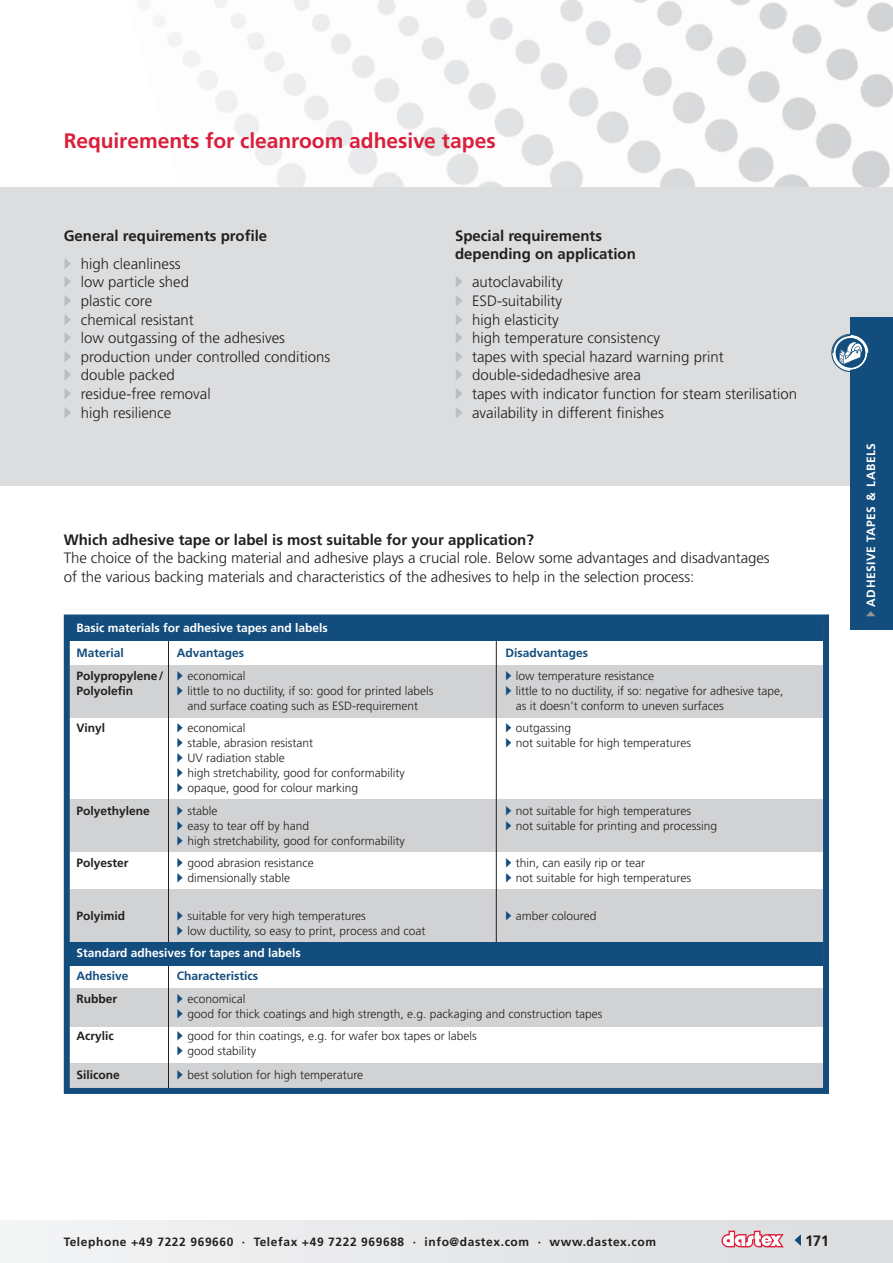
<style>
.page{position:relative;width:893px;height:1263px;background:#fff}
.page>*{position:absolute;margin:0;border:0;box-sizing:border-box;transform-origin:0 0}
.t1{font:700 21px "Frutiger LT Std";letter-spacing:-.005em;color:#da1f3d}
.t2{font:300 15px/18.6px "Frutiger LT Std";color:#231f20}
.t3{font:700 15px/27.9px "Frutiger LT Std";color:#231f20}
.t4{font:300 12px/15px "Frutiger LT Std";color:#231f20}
.t5{font:700 12px "Frutiger LT Std";color:#231f20}
.t6{font:700 12px "Frutiger LT Std";letter-spacing:.05em;color:#231f20}
.t7{font:700 12px "Frutiger LT Std";color:#134d7e}
.t8{font:700 12px "Frutiger LT Std";color:#fff}
.t9{font:700 12px "Frutiger LT Std";letter-spacing:.04em;color:#fff}
.s1{color:#bcbdc0}
.s2{font-weight:300}
.s3{color:#134d7e}
.s4{font-weight:700;color:#fff}
.s5{color:#939598}
</style>
<div class="page">
<div style="left:0;top:1220px;width:893px;height:43px;background:#e8e9ea"></div>
<svg style="left:721px;top:1230px;width:63px;height:17px"></svg>
<svg style="left:794px;top:1234px;width:7px;height:12px"></svg>
<div style="left:0;top:187px;width:893px;height:298px;background:#dcdddf"></div>
<img style="left:345px;top:0;width:100px;height:54px">
<img style="left:466px;top:0;width:58px;height:133px">
<img style="left:254px;top:36px;width:129px;height:94px">
<img style="left:510px;top:0;width:109px;height:87px">
<img style="left:619px;top:0;width:81px;height:124px">
<img style="left:369px;top:54px;width:128px;height:79px">
<img style="left:674px;top:0;width:109px;height:90px">
<img style="left:783px;top:0;width:55px;height:140px">
<img style="left:235px;top:130px;width:161px;height:57px">
<img style="left:534px;top:57px;width:129px;height:80px">
<img style="left:838px;top:0;width:55px;height:140px">
<img style="left:360px;top:133px;width:202px;height:54px">
<img style="left:700px;top:61px;width:128px;height:79px">
<img style="left:538px;top:137px;width:189px;height:50px">
<img style="left:715px;top:140px;width:175px;height:47px">
<div style="left:69px;top:665px;width:754px;height:52px;background:#d1d2d4"></div>
<div style="left:69px;top:799px;width:754px;height:52px;background:#d1d2d4"></div>
<div style="left:69px;top:988px;width:754px;height:38px;background:#d1d2d4"></div>
<div style="left:69px;top:1063px;width:754px;height:26px;background:#d1d2d4"></div>
<div style="left:69px;top:890px;width:754px;height:67px;background:#d1d2d4"></div>
<hr style="left:168px;top:641px;width:1px;height:448px;background:#231f20">
<hr style="left:496px;top:641px;width:1px;height:316px;background:#231f20">
<div style="left:69px;top:620px;width:754px;height:21px;background:#134d7e"></div>
<div style="left:69px;top:942px;width:754px;height:23px;background:#134d7e"></div>
<div style="left:64px;top:614px;width:765px;height:480px;border:6px solid #134d7e"></div>
<div style="left:850px;top:317px;width:43px;height:312px;background:#134d7e"></div>
<svg style="left:831px;top:334px;width:38px;height:38px"></svg>
<h1 class="t1" style="left:64px;top:129px;width:433px">Requirements for cleanroom adhesive tapes</h1>
<p class="t3" style="left:64px;top:222px;width:205px">General requirements profile <span class="s1">▶</span> <span class="s2">high cleanliness</span></p>
<p class="t2" style="left:64px;top:273px;width:268px"><span class="s1">▶</span> low particle shed<br><span class="s1">▶</span> plastic core<br><span class="s1">▶</span> chemical resistant<br><span class="s1">▶</span> low outgassing of the adhesives<br><span class="s1">▶</span> production under controlled conditions <span class="s1">▶</span> double packed<br><span class="s1">▶</span> residue-free removal<br><span class="s1">▶</span> high resilience</p>
<p class="t3" style="left:455px;top:226px;width:182px;line-height:18.6px">Special requirements depending on application</p>
<p class="t2" style="left:455px;top:273px;width:344px"><span class="s1">▶</span> autoclavability<br><span class="s1">▶</span> ESD-suitability<br><span class="s1">▶</span> high elasticity<br><span class="s1">▶</span> high temperature consistency<br><span class="s1">▶</span> tapes with special hazard warning print<br><span class="s1">▶</span> double-sidedadhesive area<br><span class="s1">▶</span> tapes with indicator function for steam sterilisation <span class="s1">▶</span> availability in different finishes</p>
<p class="t3" style="left:64px;top:525px;width:472px">Which adhesive tape or label is most suitable for your application?</p>
<p class="t2" style="left:64px;top:549px;width:707px">The choice of the backing material and adhesive plays a crucial role. Below some advantages and disadvantages of the various backing materials and characteristics of the adhesives to help in the selection process:</p>
<p class="t8" style="left:76px;top:620px;width:253px">Basic materials for adhesive tapes and labels</p>
<p class="t7" style="left:76px;top:646px;width:49px">Material</p>
<p class="t7" style="left:177px;top:646px;width:69px">Advantages</p>
<p class="t7" style="left:505px;top:646px;width:84px">Disadvantages</p>
<p class="t5" style="left:76px;top:668px;width:170px">Polypropylene/ <span class="s3">▶</span> <span class="s2">economical</span></p>
<p class="t4" style="left:505px;top:668px;width:150px"><span class="s3">▶</span> low temperature resistance</p>
<p class="t5" style="left:76px;top:683px;width:58px">Polyolefin</p>
<p class="t4" style="left:177px;top:683px;width:258px"><span class="s3">▶</span> little to no ductility, if so: good for printed labels</p>
<p class="t4" style="left:505px;top:683px;width:280px"><span class="s3">▶</span> little to no ductility, if so: negative for adhesive tape,</p>
<p class="t4" style="left:187px;top:698px;width:232px">and surface coating such as ESD-requirement</p>
<p class="t4" style="left:516px;top:698px;width:209px">as it doesn’t conform to uneven surfaces</p>
<p class="t5" style="left:76px;top:721px;width:30px">Vinyl</p>
<p class="t4" style="left:177px;top:721px;width:70px"><span class="s3">▶</span> economical</p>
<p class="t4" style="left:505px;top:721px;width:67px"><span class="s3">▶</span> outgassing</p>
<p class="t4" style="left:177px;top:736px;width:138px"><span class="s3">▶</span> stable, abrasion resistant</p>
<p class="t4" style="left:505px;top:736px;width:187px"><span class="s3">▶</span> not suitable for high temperatures</p>
<p class="t4" style="left:177px;top:751px;width:229px"><span class="s3">▶</span> UV radiation stable<br><span class="s3">▶</span> high stretchability, good for conformability <span class="s3">▶</span> opaque, good for colour marking</p>
<p class="t5" style="left:76px;top:803px;width:75px">Polyethylene</p>
<p class="t4" style="left:177px;top:803px;width:42px"><span class="s3">▶</span> stable</p>
<p class="t4" style="left:505px;top:803px;width:187px"><span class="s3">▶</span> not suitable for high temperatures</p>
<p class="t4" style="left:177px;top:818px;width:134px"><span class="s3">▶</span> easy to tear off by hand</p>
<p class="t4" style="left:505px;top:818px;width:213px"><span class="s3">▶</span> not suitable for printing and processing</p>
<p class="t4" style="left:177px;top:833px;width:229px"><span class="s3">▶</span> high stretchability, good for conformability</p>
<p class="t5" style="left:76px;top:856px;width:54px">Polyester</p>
<p class="t4" style="left:177px;top:856px;width:138px"><span class="s3">▶</span> good abrasion resistance</p>
<p class="t4" style="left:505px;top:856px;width:141px"><span class="s3">▶</span> thin, can easily rip or tear</p>
<p class="t4" style="left:177px;top:871px;width:115px"><span class="s3">▶</span> dimensionally stable</p>
<p class="t4" style="left:505px;top:871px;width:187px"><span class="s3">▶</span> not suitable for high temperatures</p>
<p class="t5" style="left:76px;top:908px;width:50px">Polyimid</p>
<p class="t4" style="left:177px;top:908px;width:190px"><span class="s3">▶</span> suitable for very high temperatures</p>
<p class="t4" style="left:505px;top:908px;width:92px"><span class="s3">▶</span> amber coloured</p>
<p class="t4" style="left:76px;top:919px;width:351px;line-height:22.5px;text-indent:100px"><span class="s3">▶</span> low ductility, so easy to print, process and coat<br><span class="s4">Standard adhesives for tapes and labels</span></p>
<p class="t7" style="left:76px;top:969px;width:54px">Adhesive</p>
<p class="t7" style="left:177px;top:969px;width:83px">Characteristics</p>
<p class="t5" style="left:76px;top:992px;width:42px">Rubber</p>
<p class="t4" style="left:177px;top:991px;width:427px"><span class="s3">▶</span> economical<br><span class="s3">▶</span> good for thick coatings and high strength, e.g. packaging and construction tapes</p>
<p class="t5" style="left:76px;top:1029px;width:39px">Acrylic</p>
<p class="t4" style="left:177px;top:1029px;width:301px"><span class="s3">▶</span> good for thin coatings, e.g. for wafer box tapes or labels <span class="s3">▶</span> good stability</p>
<p class="t5" style="left:76px;top:1068px;width:45px">Silicone</p>
<p class="t4" style="left:177px;top:1068px;width:188px"><span class="s3">▶</span> best solution for high temperature</p>
<p class="t9" style="left:864px;top:617px;width:175px;rotate:-90deg"><span class="s5">▶</span> ADHESIVE TAPES &amp; LABELS</p>
<p class="t6" style="left:64px;top:1234px;width:594px">Telephone +49 7222 969660 · Telefax +49 7222 969688 · info@dastex.com · www.dastex.com</p>
<p class="t3" style="left:805px;top:1227px;width:26px">171</p>
</div>
